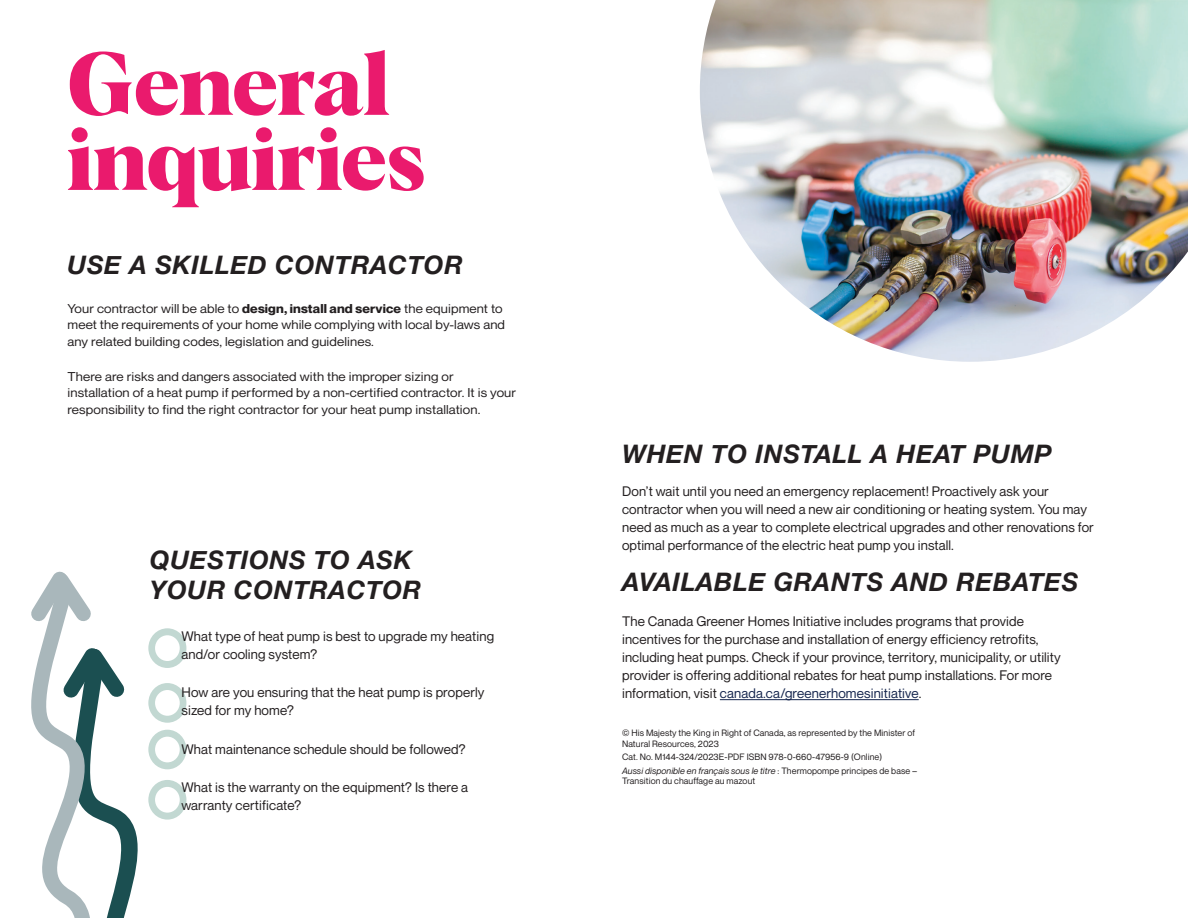
<style>
.page{position:relative;width:1188px;height:918px;background:#fff}
.page>*{position:absolute;margin:0;border:0;box-sizing:border-box;transform-origin:0 0}
.t1{font:700 87px/75px "Albra";letter-spacing:-.005em;color:#ea1a6d}
.t2{font:italic 700 25.5px/30.8px "Helvetica Neue";letter-spacing:.025em;color:#231f20}
.t3{font:13.5px/18px "Neue Montreal";letter-spacing:.01em;color:#231f20}
.t4{font:12.45px/16.5px "Neue Montreal";letter-spacing:.01em;color:#231f20;scale:1.08 1}
.t5{font:9px/10.5px "Neue Montreal";letter-spacing:.01em;color:#231f20}
.s1{font-weight:700}
.s2{color:#16264e}
.s3{font-style:italic}
</style>
<div class="page">
<hr style="left:720px;top:699px;width:199px;height:1px;background:#16264e">
<svg style="left:31px;top:571px;width:137px;height:347px"></svg>
<div style="left:148px;top:628px;width:38px;height:40px;background:#c2d8d2;border-radius:50%"></div>
<div style="left:155px;top:635px;width:25px;height:26px;background:#fff;border-radius:50%"></div>
<div style="left:148px;top:683px;width:38px;height:40px;background:#c2d8d2;border-radius:50%"></div>
<div style="left:155px;top:690px;width:25px;height:26px;background:#fff;border-radius:50%"></div>
<div style="left:148px;top:730px;width:38px;height:39px;background:#c2d8d2;border-radius:50%"></div>
<div style="left:155px;top:737px;width:25px;height:25px;background:#fff;border-radius:50%"></div>
<div style="left:148px;top:780px;width:38px;height:40px;background:#c2d8d2;border-radius:50%"></div>
<div style="left:155px;top:787px;width:25px;height:26px;background:#fff;border-radius:50%"></div>
<img style="left:700px;top:0;width:488px;height:362px">
<h2 class="t1" style="left:68px;top:42px;width:360px">General inquiries</h2>
<h3 class="t2" style="left:68px;top:251px;width:397px">USE A SKILLED CONTRACTOR</h3>
<p class="t4" style="left:68px;top:300px;width:407px">Your contractor will be able to <span class="s1">design, install and service</span> the equipment to meet the requirements of your home while complying with local by-laws and any related building codes, legislation and guidelines.</p>
<p class="t4" style="left:68px;top:368px;width:417px">There are risks and dangers associated with the improper sizing or installation of a heat pump if performed by a non-certified contractor. It is your responsibility to find the right contractor for your heat pump installation.</p>
<h3 class="t2" style="left:150px;top:545px;width:273px">QUESTIONS TO ASK<br>YOUR CONTRACTOR</h3>
<p class="t3" style="left:181px;top:627px;width:314px">What type of heat pump is best to upgrade my heating and/or cooling system?</p>
<p class="t3" style="left:181px;top:684px;width:305px">How are you ensuring that the heat pump is properly sized for my home?</p>
<p class="t3" style="left:181px;top:740px;width:286px">What maintenance schedule should be followed?</p>
<p class="t3" style="left:181px;top:778px;width:288px">What is the warranty on the equipment? Is there a warranty certificate?</p>
<h3 class="t2" style="left:622px;top:439px;width:431px">WHEN TO INSTALL A HEAT PUMP</h3>
<p class="t3" style="left:622px;top:482px;width:473px">Don’t wait until you need an emergency replacement! Proactively ask your contractor when you will need a new air conditioning or heating system. You may need as much as a year to complete electrical upgrades and other renovations for optimal performance of the electric heat pump you install.</p>
<h3 class="t2" style="left:622px;top:567px;width:458px">AVAILABLE GRANTS AND REBATES</h3>
<p class="t3" style="left:622px;top:613px;width:440px">The Canada Greener Homes Initiative includes programs that provide incentives for the purchase and installation of energy efficiency retrofits, including heat pumps. Check if your province, territory, municipality, or utility provider is offering additional rebates for heat pump installations. For more information, visit <span class="s2">canada.ca/greenerhomesinitiative</span>.</p>
<p class="t5" style="left:622px;top:728px;width:295px">© His Majesty the King in Right of Canada, as represented by the Minister of<br>Natural Resources, 2023</p>
<p class="t5" style="left:622px;top:752px;width:262px">Cat. No. M144-324/2023E-PDF ISBN 978-0-660-47956-9 (Online)</p>
<p class="t5" style="left:622px;top:765px;width:296px"><span class="s3">Aussi disponible en français sous le titre</span> : Thermopompe principes de base –<br>Transition du chauffage au mazout</p>
</div>
